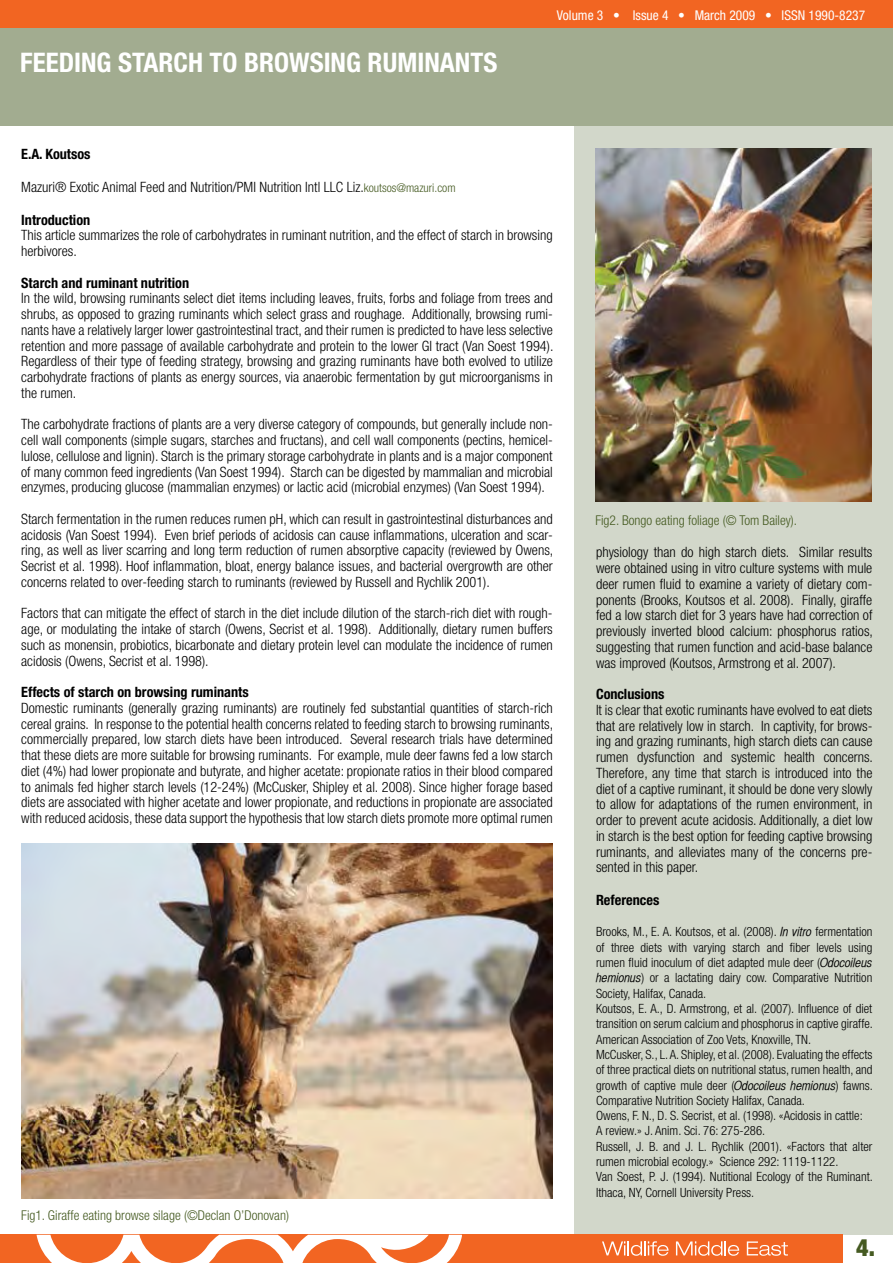
<style>
.page{position:relative;width:893px;height:1263px;background:#fff}
.page>*{position:absolute;margin:0;border:0;box-sizing:border-box;transform-origin:0 0}
.t1{font:700 condensed 27px "Helvetica Neue";color:#fff}
.t2{font:900 condensed 24px "Helvetica Neue";color:#455a21}
.t3{font:300 condensed 14.25px/15.8px "Helvetica Neue";color:#000;text-align:justify}
.t4{font:700 condensed 14.25px "Helvetica Neue";color:#000}
.t5{font:300 condensed 13.5px "Helvetica Neue";color:#455a21}
.t6{font:condensed 13.5px "Helvetica Neue";color:#fff}
.t7{font:300 condensed 12.75px/15.3px "Helvetica Neue";color:#000}
.s1{font-size:12px;color:#455a21}
.s2{font-family:"Helvetica CY Oblique";font-weight:400;font-stretch:normal}
</style>
<div class="page">
<div style="left:574px;top:125px;width:319px;height:1109px;background:#d2d7ca"></div>
<div style="left:0;top:20px;width:893px;height:106px;background:#a2ac90"></div>
<div style="left:0;top:0;width:893px;height:28px;background:#f26522"></div>
<div style="left:0;top:1235px;width:842px;height:28px;background:#f26522"></div>
<svg style="left:37px;top:1235px;width:425px;height:28px"></svg>
<svg style="left:602px;top:1241px;width:66px;height:15px"></svg>
<svg style="left:676px;top:1241px;width:63px;height:15px"></svg>
<svg style="left:747px;top:1241px;width:41px;height:15px"></svg>
<img style="left:21px;top:844px;width:532px;height:354px">
<img style="left:595px;top:148px;width:277px;height:354px">
<h1 class="t1" style="left:20px;top:46px;width:479px">FEEDING STARCH TO BROWSING RUMINANTS</h1>
<p class="t6" style="left:557px;top:7px;width:310px">Volume 3 • Issue 4 • March 2009 • ISSN 1990-8237</p>
<p class="t4" style="left:21px;top:145px;width:71px">E.A. Koutsos</p>
<p class="t3" style="left:21px;top:179px;width:436px">Mazuri® Exotic Animal Feed and Nutrition/PMI Nutrition Intl LLC Liz.<span class="s1">koutsos@mazuri.com</span></p>
<p class="t4" style="left:21px;top:211px;width:71px">Introduction</p>
<p class="t3" style="left:21px;top:227px;width:533px">This article summarizes the role of carbohydrates in ruminant nutrition, and the effect of starch in browsing herbivores.</p>
<p class="t4" style="left:21px;top:274px;width:169px">Starch and ruminant nutrition</p>
<p class="t3" style="left:21px;top:290px;width:534px">In the wild, browsing ruminants select diet items including leaves, fruits, forbs and foliage from trees and shrubs, as opposed to grazing ruminants which select grass and roughage. Additionally, browsing rumi&shy;nants have a relatively larger lower gastrointestinal tract, and their rumen is predicted to have less selective retention and more passage of available carbohydrate and protein to the lower GI tract (Van Soest 1994).<br>Regardless of their type of feeding strategy, browsing and grazing ruminants have both evolved to utilize carbohydrate fractions of plants as energy sources, via anaerobic fermentation by gut microorganisms in the rumen.</p>
<p class="t3" style="left:21px;top:416px;width:533px">The carbohydrate fractions of plants are a very diverse category of compounds, but generally include non&shy;cell wall components (simple sugars, starches and fructans), and cell wall components (pectins, hemicel&shy;lulose, cellulose and lignin). Starch is the primary storage carbohydrate in plants and is a major component of many common feed ingredients (Van Soest 1994). Starch can be digested by mammalian and microbial enzymes, producing glucose (mammalian enzymes) or lactic acid (microbial enzymes) (Van Soest 1994).</p>
<p class="t3" style="left:21px;top:511px;width:533px">Starch fermentation in the rumen reduces rumen pH, which can result in gastrointestinal disturbances and acidosis (Van Soest 1994). Even brief periods of acidosis can cause inflammations, ulceration and scar&shy;ring, as well as liver scarring and long term reduction of rumen absorptive capacity (reviewed by Owens, Secrist et al. 1998). Hoof inflammation, bloat, energy balance issues, and bacterial overgrowth are other concerns related to over-feeding starch to ruminants (reviewed by Russell and Rychlik 2001).</p>
<p class="t3" style="left:21px;top:605px;width:533px">Factors that can mitigate the effect of starch in the diet include dilution of the starch-rich diet with rough&shy;age, or modulating the intake of starch (Owens, Secrist et al. 1998). Additionally, dietary rumen buffers such as monensin, probiotics, bicarbonate and dietary protein level can modulate the incidence of rumen acidosis (Owens, Secrist et al. 1998).</p>
<p class="t4" style="left:21px;top:683px;width:229px">Effects of starch on browsing ruminants</p>
<p class="t3" style="left:21px;top:700px;width:533px">Domestic ruminants (generally grazing ruminants) are routinely fed substantial quantities of starch-rich cereal grains. In response to the potential health concerns related to feeding starch to browsing ruminants, commercially prepared, low starch diets have been introduced. Several research trials have determined that these diets are more suitable for browsing ruminants. For example, mule deer fawns fed a low starch diet (4%) had lower propionate and butyrate, and higher acetate: propionate ratios in their blood compared to animals fed higher starch levels (12-24%) (McCusker, Shipley et al. 2008). Since higher forage based diets are associated with higher acetate and lower propionate, and reductions in propionate are associated with reduced acidosis, these data support the hypothesis that low starch diets promote more optimal rumen</p>
<p class="t5" style="left:21px;top:1208px;width:269px">Fig1. Giraffe eating browse silage (©Declan O’Donovan)</p>
<p class="t5" style="left:595px;top:512px;width:203px">Fig2. Bongo eating foliage (© Tom Bailey).</p>
<p class="t3" style="left:596px;top:544px;width:278px">physiology than do high starch diets. Similar results were obtained using in vitro culture systems with mule deer rumen fluid to examine a variety of dietary com&shy;ponents (Brooks, Koutsos et al. 2008). Finally, giraffe fed a low starch diet for 3 years have had correction of previously inverted blood calcium: phosphorus ratios, suggesting that rumen function and acid-base balance was improved (Koutsos, Armstrong et al. 2007).</p>
<p class="t4" style="left:596px;top:685px;width:70px">Conclusions</p>
<p class="t3" style="left:596px;top:702px;width:278px">It is clear that exotic ruminants have evolved to eat diets that are relatively low in starch. In captivity, for brows&shy;ing and grazing ruminants, high starch diets can cause rumen dysfunction and systemic health concerns.<br>Therefore, any time that starch is introduced into the diet of a captive ruminant, it should be done very slowly to allow for adaptations of the rumen environment, in order to prevent acute acidosis. Additionally, a diet low in starch is the best option for feeding captive browsing ruminants, and alleviates many of the concerns pre&shy;sented in this paper.</p>
<p class="t4" style="left:596px;top:892px;width:65px">References</p>
<p class="t7" style="left:596px;top:924px;width:278px">Brooks, M., E. A. Koutsos, et al. (2008). <span class="s2">In vitro</span> fermentation of three diets with varying starch and fiber levels using rumen fluid inoculum of diet adapted mule deer (<span class="s2">Odocoileus hemionus</span>) or a lactating dairy cow. Comparative Nutrition Society, Halifax, Canada.<br>Koutsos, E. A., D. Armstrong, et al. (2007). Influence of diet transition on serum calcium and phosphorus in captive giraffe.<br>American Association of Zoo Vets, Knoxville, TN.<br>McCusker, S., L. A. Shipley, et al. (2008). Evaluating the effects of three practical diets on nutritional status, rumen health, and growth of captive mule deer (<span class="s2">Odocoileus hemionus</span>) fawns.<br>Comparative Nutrition Society Halifax, Canada.<br>Owens, F. N., D. S. Secrist, et al. (1998). «Acidosis in cattle:<br>A review.» J. Anim. Sci. 76: 275-286.<br>Russell, J. B. and J. L. Rychlik (2001). «Factors that alter rumen microbial ecology.» Science 292: 1119-1122.<br>Van Soest, P. J. (1994). Nutitional Ecology of the Ruminant.<br>Ithaca, NY, Cornell University Press.</p>
<h2 class="t2" style="left:856px;top:1233px;width:20px">4.</h2>
</div>
